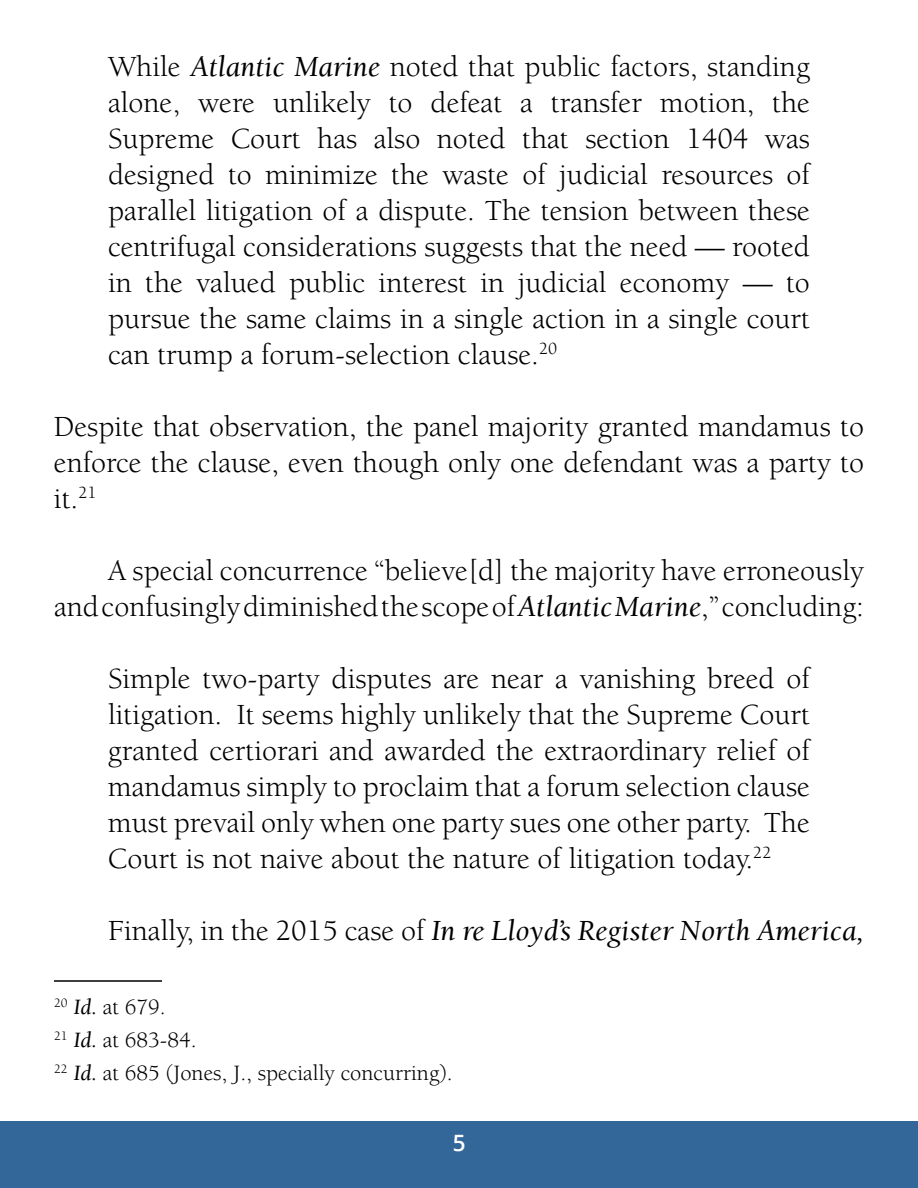
<style>
.page{position:relative;width:918px;height:1188px;background:#fff}
.page>*{position:absolute;margin:0;border:0;box-sizing:border-box;transform-origin:0 0}
.t1{font:30px/36px "Berkeley";color:#000;text-align:justify}
.t2{font:italic 30px "Berkeley";color:#000}
.t3{font:22.5px/33px "Berkeley";color:#000}
.t4{font:600 22.5px "Open Sans";color:#fff}
.s1{font-style:italic}
.s2{font-style:normal}
</style>
<div class="page">
<div style="left:0;top:1122px;width:918px;height:66px;background:#336799"></div>
<hr style="left:54px;top:980px;width:108px;height:2px;background:#000">
<p class="t1" style="left:108px;top:50px;width:704px">While <span class="s1">Atlantic Marine</span> noted that public factors, standing alone, were unlikely to defeat a transfer motion, the Supreme Court has also noted that section 1404 was designed to minimize the waste of judicial resources of parallel litigation of a dispute. The tension between these centrifugal considerations suggests that the need — rooted in the valued public interest in judicial economy — to pursue the same claims in a single action in a single court can trump a forum-selection clause.<sup>20</sup></p>
<p class="t1" style="left:54px;top:410px;width:812px">Despite that observation, the panel majority granted mandamus to enforce the clause, even though only one defendant was a party to it.<sup>21</sup></p>
<p class="t1" style="left:54px;top:554px;width:812px;text-align:right">A special concurrence “believe[d] the majority have erroneously<br>and confusingly diminished the scope of<span class="s1">Atlantic Marine</span>,” concluding:</p>
<p class="t1" style="left:108px;top:662px;width:704px">Simple two-party disputes are near a vanishing breed of litigation. It seems highly unlikely that the Supreme Court granted certiorari and awarded the extraordinary relief of mandamus simply to proclaim that a forum selection clause must prevail only when one party sues one other party. The Court is not naive about the nature of litigation today.<sup>22</sup></p>
<p class="t2" style="left:108px;top:915px;width:757px"><span class="s2">Finally, in the 2015 case of</span> In re Lloyd’s Register North America,</p>
<p class="t3" style="left:54px;top:991px;width:400px"><sup>20</sup> <span class="s1">Id.</span> at 679.<br><sup>21</sup> <span class="s1">Id.</span> at 683-84.<br><sup>22</sup> <span class="s1">Id.</span> at 685 (Jones, J., specially concurring).</p>
<p class="t4" style="left:453px;top:1128px;width:14px">5</p>
</div>
